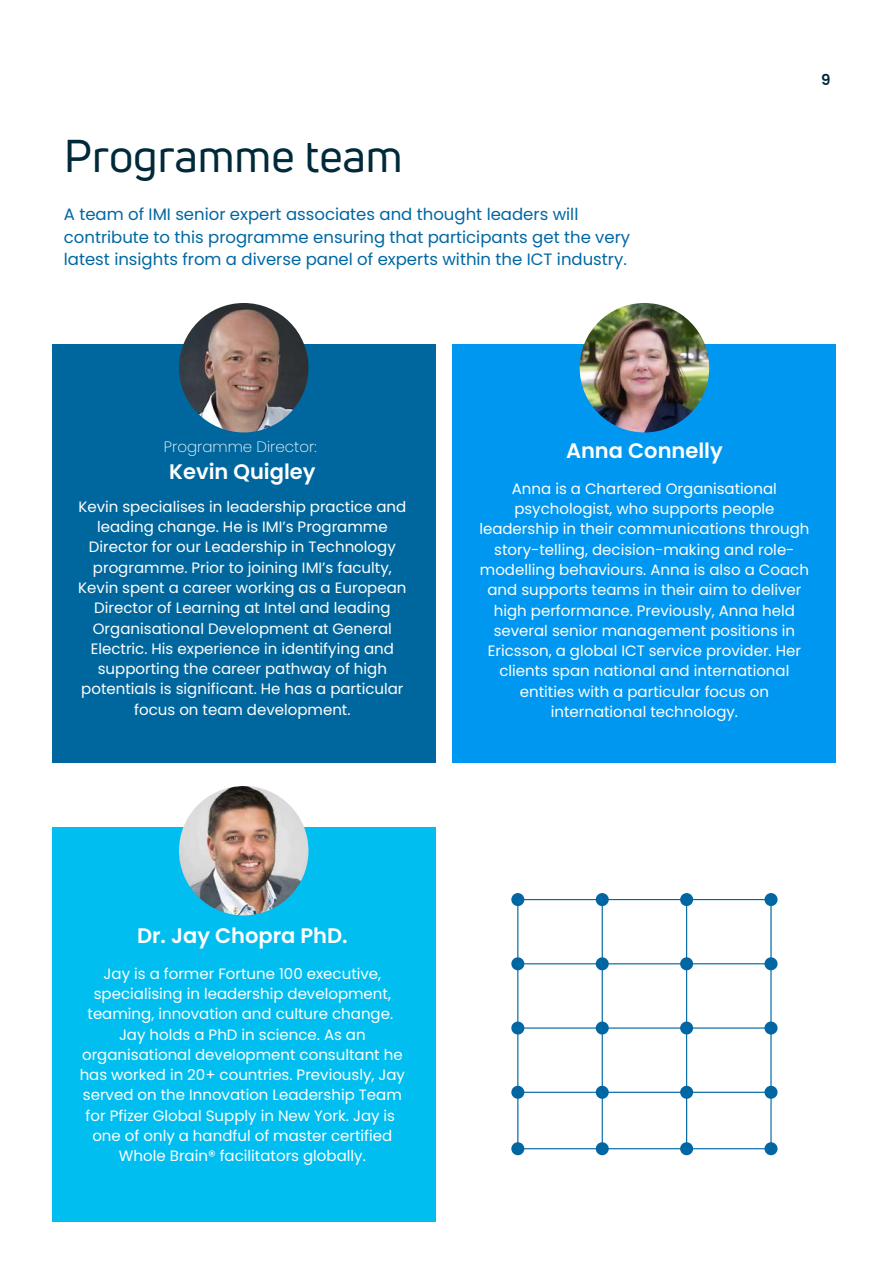
<style>
.page{position:relative;width:894px;height:1264px;background:#fff}
.page>*{position:absolute;margin:0;border:0;box-sizing:border-box;transform-origin:0 0}
.t1{font:45px "Uni Neue";color:#002a3a}
.t2{font:600 21px "Poppins";color:#fff}
.t3{font:16.5px/22.5px "Poppins";color:#0067a3}
.t4{font:15px/20.2px "Poppins";color:#fff;text-align:center}
.t5{font:200 15px "Poppins";color:#fff}
.t6{font:600 15px "Poppins";color:#002a3a}
</style>
<div class="page">
<div style="left:52px;top:344px;width:383px;height:419px;background:#00679e"></div>
<svg style="left:511px;top:893px;width:266px;height:262px"></svg>
<img style="left:179px;top:303px;width:129px;height:129px">
<div style="left:453px;top:344px;width:382px;height:419px;background:#0097f0"></div>
<div style="left:52px;top:826px;width:383px;height:395px;background:#00bef0"></div>
<img style="left:579px;top:303px;width:130px;height:129px">
<img style="left:179px;top:786px;width:129px;height:129px">
<h1 class="t1" style="left:64px;top:124px;width:340px">Programme team</h1>
<p class="t3" style="left:64px;top:203px;width:567px">A team of IMI senior expert associates and thought leaders will contribute to this programme ensuring that participants get the very latest insights from a diverse panel of experts within the ICT industry.</p>
<p class="t6" style="left:820px;top:70px;width:11px">9</p>
<p class="t5" style="left:164px;top:436px;width:154px">Programme Director:</p>
<h2 class="t2" style="left:169px;top:457px;width:148px">Kevin Quigley</h2>
<p class="t4" style="left:78px;top:496px;width:329px">Kevin specialises in leadership practice and leading change. He is IMI’s Programme Director for our Leadership in Technology programme. Prior to joining IMI’s faculty, Kevin spent a career working as a European Director of Learning at Intel and leading Organisational Development at General Electric. His experience in identifying and supporting the career pathway of high potentials is significant. He has a particular focus on team development.</p>
<h2 class="t2" style="left:566px;top:436px;width:158px">Anna Connelly</h2>
<p class="t4" style="left:479px;top:478px;width:331px">Anna is a Chartered Organisational psychologist, who supports people leadership in their communications through story-telling, decision-making and role&shy;modelling behaviours. Anna is also a Coach and supports teams in their aim to deliver high performance. Previously, Anna held several senior management positions in Ericsson, a global ICT service provider. Her clients span national and international entities with a particular focus on international technology.</p>
<h2 class="t2" style="left:137px;top:921px;width:212px">Dr. Jay Chopra PhD.</h2>
<p class="t4" style="left:80px;top:963px;width:327px">Jay is a former Fortune 100 executive, specialising in leadership development, teaming, innovation and culture change.<br>Jay holds a PhD in science. As an organisational development consultant he has worked in 20+ countries. Previously, Jay served on the Innovation Leadership Team for Pfizer Global Supply in New York. Jay is one of only a handful of master certified Whole Brain® facilitators globally.</p>
</div>
